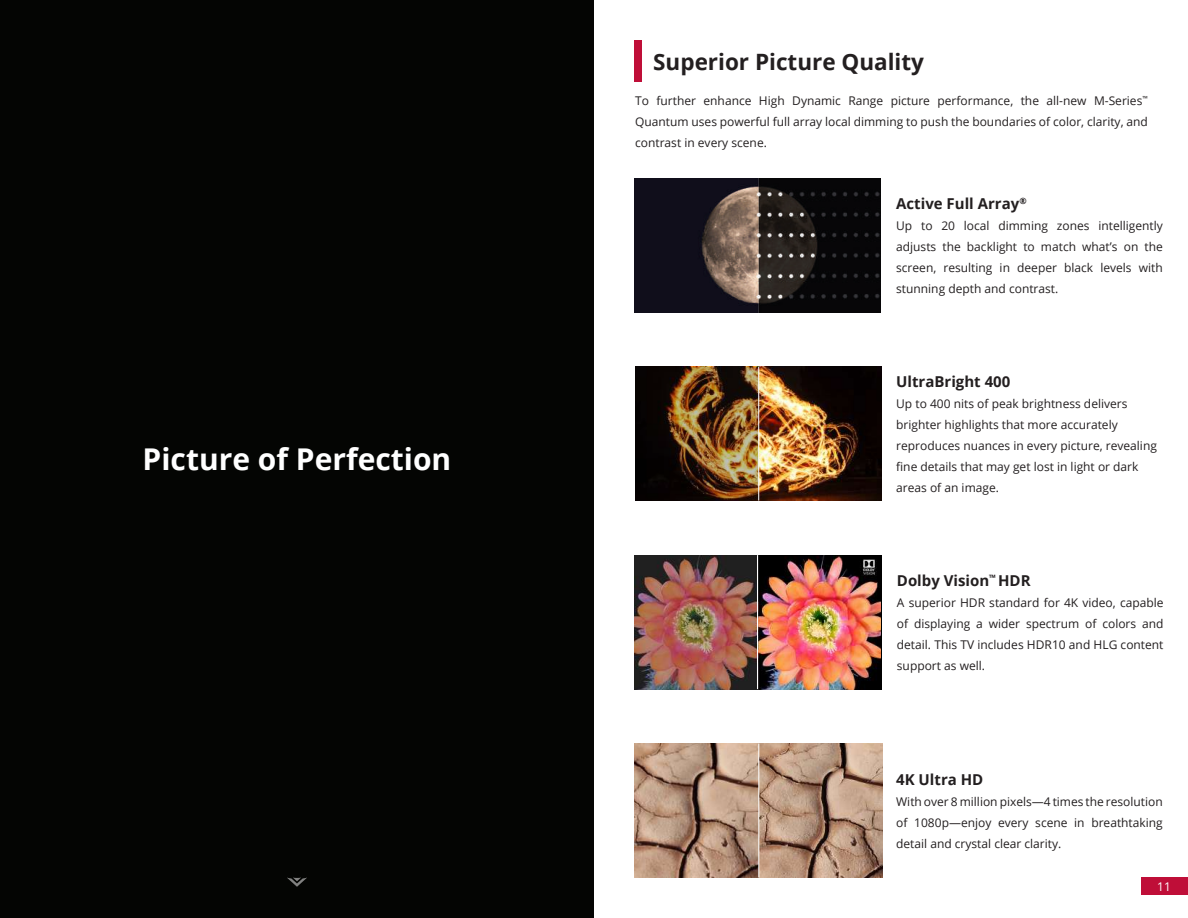
<style>
.page{position:relative;width:1188px;height:918px;background:#fff}
.page>*{position:absolute;margin:0;border:0;box-sizing:border-box;transform-origin:0 0}
.t1{font:700 30px "Open Sans";color:#fff}
.t2{font:700 22.5px "Open Sans";color:#231f20}
.t3{font:700 15px "Open Sans";color:#231f20}
.t4{font:12px/21px "Open Sans";color:#231f20;text-align:justify}
.t5{font:12px "Open Sans";color:#fff}
</style>
<div class="page">
<div style="left:1142px;top:878px;width:46px;height:17px;background:#bf0e38"></div>
<div style="left:0;top:0;width:594px;height:918px;background:#040503"></div>
<svg style="left:287px;top:878px;width:20px;height:9px"></svg>
<img style="left:634px;top:178px;width:247px;height:134px">
<img style="left:759px;top:367px;width:123px;height:134px">
<img style="left:635px;top:367px;width:123px;height:134px">
<img style="left:634px;top:555px;width:247px;height:134px">
<hr style="left:757px;top:555px;width:1px;height:134px;background:#fff">
<img style="left:635px;top:744px;width:247px;height:134px">
<hr style="left:759px;top:744px;width:1px;height:134px;background:#fff">
<div style="left:634px;top:40px;width:8px;height:42px;background:#bf0e38"></div>
<h1 class="t1" style="left:143px;top:438px;width:310px">Picture of Perfection</h1>
<h2 class="t2" style="left:653px;top:46px;width:272px">Superior Picture Quality</h2>
<p class="t4" style="left:635px;top:90px;width:514px">To further enhance High Dynamic Range picture performance, the all-new M-Series<sup>™ </sup>Quantum uses powerful full array local dimming to push the boundaries of color, clarity, and contrast in every scene.</p>
<p class="t3" style="left:896px;top:193px;width:132px">Active Full Array<sup>®</sup></p>
<p class="t4" style="left:896px;top:215px;width:268px">Up to 20 local dimming zones intelligently adjusts the backlight to match what’s on the screen, resulting in deeper black levels with stunning depth and contrast.</p>
<p class="t3" style="left:896px;top:371px;width:116px">UltraBright 400</p>
<p class="t4" style="left:896px;top:393px;width:262px;text-align:left">Up to 400 nits of peak brightness delivers brighter highlights that more accurately reproduces nuances in every picture, revealing fine details that may get lost in light or dark areas of an image.</p>
<p class="t3" style="left:897px;top:570px;width:135px">Dolby Vision<sup>™</sup> HDR</p>
<p class="t4" style="left:897px;top:592px;width:268px">A superior HDR standard for 4K video, capable of displaying a wider spectrum of colors and detail. This TV includes HDR10 and HLG content support as well.</p>
<p class="t3" style="left:896px;top:769px;width:89px">4K Ultra HD</p>
<p class="t4" style="left:896px;top:791px;width:268px">With over 8 million pixels—4 times the resolution of 1080p—enjoy every scene in breathtaking detail and crystal clear clarity.</p>
<p class="t5" style="left:1157px;top:878px;width:15px">11</p>
</div>
